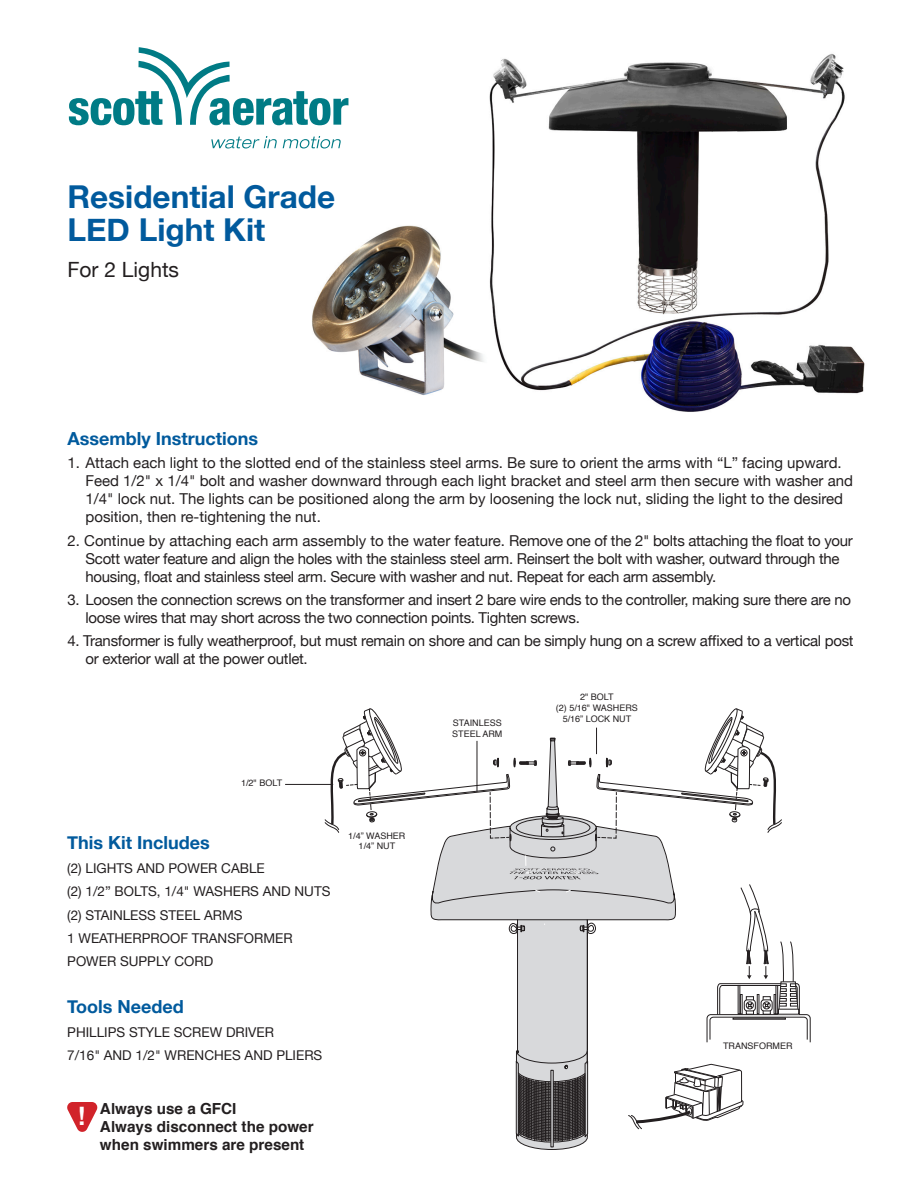
<style>
.page{position:relative;width:918px;height:1188px;background:#fff}
.page>*{position:absolute;margin:0;border:0;box-sizing:border-box;transform-origin:0 0}
.t1{font:700 31.5px/33px "Helvetica Neue";color:#015a9d}
.t2{font:700 25.35px "Helvetica";color:#fff}
.t3{font:21px "Helvetica Neue";color:#231f20}
.t4{font:700 18px "Helvetica Neue";color:#015a9d}
.t5{font:700 15.3px/18.3px "Helvetica";color:#231f20}
.t6{font:15px/18px "Helvetica Neue";letter-spacing:-.02em;color:#231f20}
.t7{font:15px/18px "Helvetica Neue";color:#231f20}
.t8{font:13.5px "Helvetica Neue";color:#231f20}
.t9{font:9px/10.8px "Helvetica";color:#231f20}
</style>
<div class="page">
<img style="left:331px;top:53px;width:534px;height:359px">
<svg style="left:211px;top:136px;width:66px;height:13px"></svg>
<svg style="left:283px;top:136px;width:58px;height:12px"></svg>
<svg style="left:69px;top:47px;width:279px;height:78px"></svg>
<svg style="left:67px;top:1102px;width:31px;height:30px"></svg>
<svg style="left:324px;top:708px;width:487px;height:442px"></svg>
<hr style="left:477px;top:741px;width:1px;height:51px;background:#231f20">
<hr style="left:285px;top:784px;width:48px;height:1px;background:#231f20">
<img style="left:312px;top:219px;width:200px;height:182px">
<p class="t1" style="left:68px;top:181px;width:269px">Residential Grade<br>LED Light Kit</p>
<p class="t3" style="left:68px;top:254px;width:113px">For 2 Lights</p>
<p class="t4" style="left:68px;top:424px;width:192px">Assembly Instructions</p>
<p class="t7" style="left:86px;top:455px;width:769px;text-indent:-18px">1. Attach each light to the slotted end of the stainless steel arms. Be sure to orient the arms with “L” facing upward.<br>Feed 1/2" x 1/4" bolt and washer downward through each light bracket and steel arm then secure with washer and 1/4" lock nut. The lights can be positioned along the arm by loosening the lock nut, sliding the light to the desired position, then re-tightening the nut.</p>
<p class="t6" style="left:86px;top:532px;width:769px;text-indent:-18px">2. Continue by attaching each arm assembly to the water feature. Remove one of the 2" bolts attaching the float to your<br>Scott water feature and align the holes with the stainless steel arm. Reinsert the bolt with washer, outward through the housing, float and stainless steel arm. Secure with washer and nut. Repeat for each arm assembly.</p>
<p class="t6" style="left:86px;top:592px;width:767px;text-indent:-18px">3. Loosen the connection screws on the transformer and insert 2 bare wire ends to the controller, making sure there are no loose wires that may short across the two connection points. Tighten screws.</p>
<p class="t6" style="left:86px;top:633px;width:770px;text-indent:-18px">4. Transformer is fully weatherproof, but must remain on shore and can be simply hung on a screw affixed to a vertical post or exterior wall at the power outlet.</p>
<p class="t9" style="left:241px;top:777px;width:43px">1/2" BOLT</p>
<p class="t4" style="left:67px;top:829px;width:144px">This Kit Includes</p>
<p class="t8" style="left:67px;top:858px;width:199px">(2) LIGHTS AND POWER CABLE</p>
<p class="t8" style="left:67px;top:882px;width:265px">(2) 1/2” BOLTS, 1/4" WASHERS AND NUTS</p>
<p class="t8" style="left:67px;top:905px;width:177px">(2) STAINLESS STEEL ARMS</p>
<p class="t8" style="left:67px;top:928px;width:227px">1 WEATHERPROOF TRANSFORMER</p>
<p class="t8" style="left:67px;top:952px;width:148px">POWER SUPPLY CORD</p>
<p class="t4" style="left:67px;top:993px;width:118px">Tools Needed</p>
<p class="t8" style="left:67px;top:1022px;width:208px">PHILLIPS STYLE SCREW DRIVER</p>
<p class="t8" style="left:67px;top:1045px;width:257px">7/16" AND 1/2" WRENCHES AND PLIERS</p>
<h2 class="t2" style="left:77px;top:1096px;width:10px">!</h2>
<p class="t5" style="left:100px;top:1099px;width:215px">Always use a GFCI<br>Always disconnect the power when swimmers are present</p>
<p class="t9" style="left:348px;top:830px;width:59px">1/4” WASHER</p>
<p class="t9" style="left:359px;top:841px;width:38px">1/4” NUT</p>
<p class="t9" style="left:452px;top:718px;width:52px">STAINLESS<br>STEEL ARM</p>
<p class="t9" style="left:580px;top:692px;width:35px">2" BOLT</p>
<p class="t9" style="left:556px;top:703px;width:83px">(2) 5/16" WASHERS</p>
<p class="t9" style="left:563px;top:713px;width:70px">5/16” LOCK NUT</p>
<p class="t9" style="left:723px;top:1041px;width:71px">TRANSFORMER</p>
</div>
